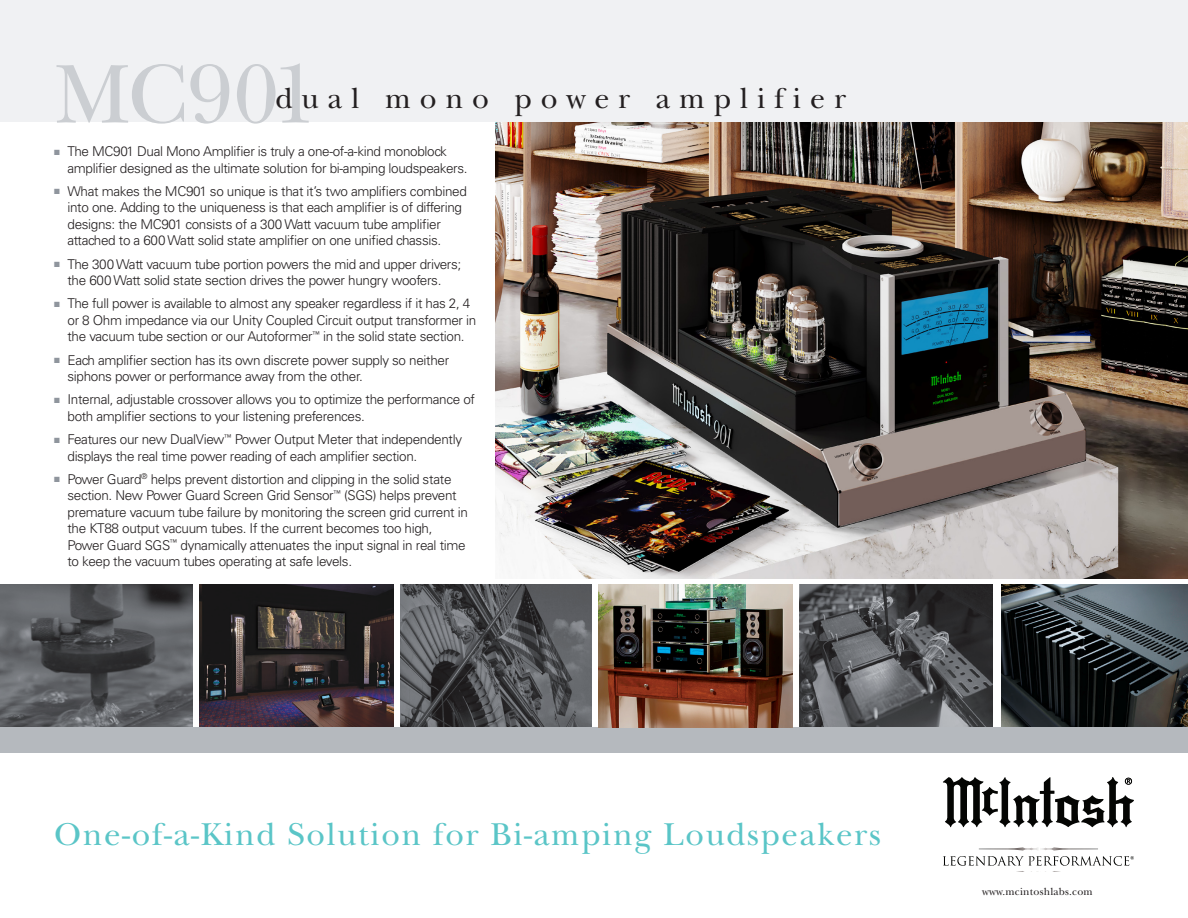
<style>
.page{position:relative;width:1188px;height:918px;background:#fff}
.page>*{position:absolute;margin:0;border:0;box-sizing:border-box;transform-origin:0 0}
.t1{font:87px "New Baskerville Std";letter-spacing:-.015em;color:#cbced2}
.t2{font:33px "New Baskerville Std";letter-spacing:.05em;color:#5ac5c7}
.t3{font:30px "New Baskerville Std";letter-spacing:.295em;color:#231f20}
.t4{font:300 13.5px/16.5px "Univers LT Std";letter-spacing:-.025em;color:#231f20}
.t5{font:10.65px "New Baskerville Std";letter-spacing:.02em;color:#231f20}
.s1{color:#8f959d}
</style>
<div class="page">
<img style="left:496px;top:122px;width:692px;height:457px">
<img style="left:200px;top:585px;width:193px;height:142px">
<div style="left:0;top:0;width:1188px;height:122px;background:#f0f1f3"></div>
<img style="left:1001px;top:585px;width:187px;height:142px">
<div style="left:0;top:727px;width:1188px;height:26px;background:#b5b9be"></div>
<svg style="left:943px;top:777px;width:191px;height:50px"></svg>
<svg style="left:943px;top:847px;width:191px;height:25px"></svg>
<svg style="left:0;top:585px;width:193px;height:142px;background:#585a5d"></svg>
<svg style="left:400px;top:585px;width:192px;height:142px;background:#55565a"></svg>
<svg style="left:800px;top:585px;width:192px;height:142px;background:#515255"></svg>
<img style="left:599px;top:585px;width:194px;height:142px">
<p class="t1" style="left:54px;top:44px;width:266px">MC901</p>
<p class="t3" style="left:275px;top:80px;width:572px">dual mono power amplifier</p>
<p class="t4" style="left:68px;top:143px;width:402px;text-indent:-14px"><span class="s1">■</span> The MC901 Dual Mono Amplifier is truly a one-of-a-kind monoblock amplifier designed as the ultimate solution for bi-amping loudspeakers.</p>
<p class="t4" style="left:68px;top:183px;width:401px;text-indent:-14px"><span class="s1">■</span> What makes the MC901 so unique is that it’s two amplifiers combined into one. Adding to the uniqueness is that each amplifier is of differing designs: the MC901 consists of a 300 Watt vacuum tube amplifier attached to a 600 Watt solid state amplifier on one unified chassis.</p>
<p class="t4" style="left:54px;top:256px;width:409px;text-align:center"><span class="s1">■</span> The 300 Watt vacuum tube portion powers the mid and upper drivers; the 600 Watt solid state section drives the power hungry woofers.</p>
<p class="t4" style="left:68px;top:295px;width:410px;text-indent:-14px"><span class="s1">■</span> The full power is available to almost any speaker regardless if it has 2, 4 or 8 Ohm impedance via our Unity Coupled Circuit output transformer in the vacuum tube section or our Autoformer<sup>™</sup> in the solid state section.</p>
<p class="t4" style="left:68px;top:352px;width:383px;text-indent:-14px"><span class="s1">■</span> Each amplifier section has its own discrete power supply so neither siphons power or performance away from the other.</p>
<p class="t4" style="left:68px;top:391px;width:409px;text-indent:-14px"><span class="s1">■</span> Internal, adjustable crossover allows you to optimize the performance of both amplifier sections to your listening preferences.</p>
<p class="t4" style="left:68px;top:431px;width:396px;text-indent:-14px"><span class="s1">■</span> Features our new DualView<sup>™</sup> Power Output Meter that independently displays the real time power reading of each amplifier section.</p>
<p class="t4" style="left:68px;top:471px;width:402px;text-indent:-14px"><span class="s1">■</span> Power Guard<sup>®</sup> helps prevent distortion and clipping in the solid state section. New Power Guard Screen Grid Sensor<sup>™</sup> (SGS) helps prevent premature vacuum tube failure by monitoring the screen grid current in the KT88 output vacuum tubes. If the current becomes too high, Power Guard SGS<sup>™</sup> dynamically attenuates the input signal in real time to keep the vacuum tubes operating at safe levels.</p>
<p class="t2" style="left:54px;top:815px;width:828px">One-of-a-Kind Solution for Bi-amping Loudspeakers</p>
<p class="t5" style="left:982px;top:885px;width:112px">www.mcintoshlabs.com</p>
</div>
